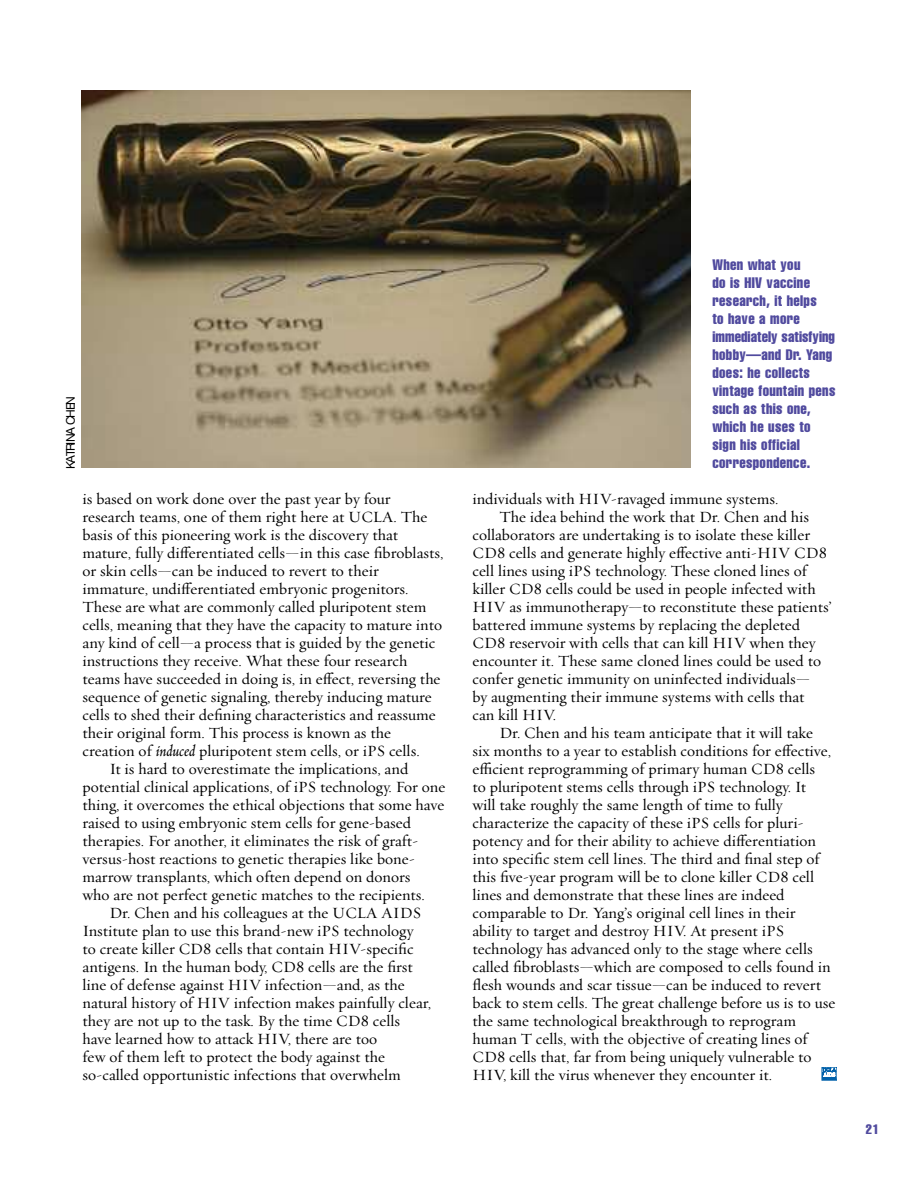
<style>
.page{position:relative;width:918px;height:1188px;background:#fff}
.page>*{position:absolute;margin:0;border:0;box-sizing:border-box;transform-origin:0 0}
.t1{font:15.75px "Requiem Text HTF Roman";color:#000}
.t2{font:extra-condensed 15px/18px "Helvetica";letter-spacing:.025em;color:#504a9e}
.t3{font:extra-condensed 13.5px "Helvetica";color:#504a9e}
.t4{font:12px "Helvetica Neue LT Pro";letter-spacing:-.125em;color:#000}
.s1{font-family:"Requiem Text HTF Italic"}
</style>
<div class="page">
<div style="left:822px;top:1067px;width:15px;height:13px;border:1px solid #0161aa"></div>
<svg style="left:823px;top:1067px;width:13px;height:13px"></svg>
<img style="left:81px;top:90px;width:610px;height:378px">
<p class="t2" style="left:712px;top:257px;width:124px">When what you<br>do is HIV vaccine research, it helps<br>to have a more immediately satisfying hobby—and Dr. Yang does: he collects vintage fountain pens such as this one, which he uses to sign his official</p>
<p class="t4" style="left:66px;top:463px;width:68px;rotate:-90deg">ATRINA CHEN</p>
<p class="t4" style="left:66px;top:469px;width:10px;rotate:-90deg">K</p>
<p class="t2" style="left:713px;top:455px;width:99px">correspondence.</p>
<p class="t1" style="left:82px;top:489px;width:310px">is based on work done over the past year by four</p>
<p class="t1" style="left:82px;top:507px;width:346px">research teams, one of them right here at UCLA. The</p>
<p class="t1" style="left:82px;top:525px;width:317px">basis of this pioneering work is the discovery that</p>
<p class="t1" style="left:82px;top:543px;width:362px">mature, fully diΩerentiated cells—in this case fibroblasts,</p>
<p class="t1" style="left:82px;top:561px;width:298px">or skin cells—can be induced to revert to their</p>
<p class="t1" style="left:82px;top:579px;width:328px">immature, undiΩerentiated embryonic progenitors.</p>
<p class="t1" style="left:82px;top:597px;width:346px">These are what are commonly called pluripotent stem</p>
<p class="t1" style="left:82px;top:615px;width:361px">cells, meaning that they have the capacity to mature into</p>
<p class="t1" style="left:82px;top:633px;width:354px">any kind of cell—a process that is guided by the genetic</p>
<p class="t1" style="left:82px;top:651px;width:326px">instructions they receive. What these four research</p>
<p class="t1" style="left:82px;top:669px;width:360px">teams have succeeded in doing is, in eΩect, reversing the</p>
<p class="t1" style="left:82px;top:687px;width:351px">sequence of genetic signaling, thereby inducing mature</p>
<p class="t1" style="left:82px;top:705px;width:355px">cells to shed their defining characteristics and reassume</p>
<p class="t1" style="left:82px;top:723px;width:310px">their original form. This process is known as the</p>
<p class="t1" style="left:82px;top:741px;width:339px">creation of <span class="s1">induced</span> pluripotent stem cells, or iPS cells.</p>
<p class="t1" style="left:109px;top:759px;width:300px">It is hard to overestimate the implications, and</p>
<p class="t1" style="left:82px;top:777px;width:364px">potential clinical applications, of iPS technology. For one</p>
<p class="t1" style="left:82px;top:795px;width:363px">thing, it overcomes the ethical objections that some have</p>
<p class="t1" style="left:82px;top:813px;width:330px">raised to using embryonic stem cells for gene-based</p>
<p class="t1" style="left:82px;top:831px;width:337px">therapies. For another, it eliminates the risk of graft-</p>
<p class="t1" style="left:83px;top:849px;width:334px">versus-host reactions to genetic therapies like bone-</p>
<p class="t1" style="left:82px;top:867px;width:330px">marrow transplants, which often depend on donors</p>
<p class="t1" style="left:83px;top:885px;width:344px">who are not perfect genetic matches to the recipients.</p>
<p class="t1" style="left:110px;top:903px;width:313px">Dr. Chen and his colleagues at the UCLA AIDS</p>
<p class="t1" style="left:83px;top:921px;width:333px">Institute plan to use this brand-new iPS technology</p>
<p class="t1" style="left:82px;top:939px;width:333px">to create killer CD8 cells that contain HIV-specific</p>
<p class="t1" style="left:83px;top:957px;width:332px">antigens. In the human body, CD8 cells are the first</p>
<p class="t1" style="left:83px;top:975px;width:324px">line of defense against HIV infection—and, as the</p>
<p class="t1" style="left:83px;top:993px;width:350px">natural history of HIV infection makes painfully clear,</p>
<p class="t1" style="left:83px;top:1011px;width:319px">they are not up to the task. By the time CD8 cells</p>
<p class="t1" style="left:83px;top:1029px;width:296px">have learned how to attack HIV, there are too</p>
<p class="t1" style="left:82px;top:1047px;width:304px">few of them left to protect the body against the</p>
<p class="t1" style="left:82px;top:1065px;width:320px">so-called opportunistic infections that overwhelm</p>
<p class="t1" style="left:472px;top:489px;width:307px">individuals with HIV-ravaged immune systems.</p>
<p class="t1" style="left:499px;top:507px;width:311px">The idea behind the work that Dr. Chen and his</p>
<p class="t1" style="left:472px;top:525px;width:339px">collaborators are undertaking is to isolate these killer</p>
<p class="t1" style="left:472px;top:543px;width:356px">CD8 cells and generate highly eΩective anti-HIV CD8</p>
<p class="t1" style="left:472px;top:561px;width:336px">cell lines using iPS technology. These cloned lines of</p>
<p class="t1" style="left:472px;top:579px;width:345px">killer CD8 cells could be used in people infected with</p>
<p class="t1" style="left:472px;top:597px;width:361px">HIV as immunotherapy—to reconstitute these patients’</p>
<p class="t1" style="left:472px;top:615px;width:329px">battered immune systems by replacing the depleted</p>
<p class="t1" style="left:472px;top:633px;width:345px">CD8 reservoir with cells that can kill HIV when they</p>
<p class="t1" style="left:472px;top:651px;width:350px">encounter it. These same cloned lines could be used to</p>
<p class="t1" style="left:472px;top:669px;width:339px">confer genetic immunity on uninfected individuals—</p>
<p class="t1" style="left:472px;top:687px;width:334px">by augmenting their immune systems with cells that</p>
<p class="t1" style="left:472px;top:705px;width:85px">can kill HIV.</p>
<p class="t1" style="left:499px;top:723px;width:315px">Dr. Chen and his team anticipate that it will take</p>
<p class="t1" style="left:472px;top:741px;width:360px">six months to a year to establish conditions for eΩective,</p>
<p class="t1" style="left:472px;top:759px;width:344px">e≈cient reprogramming of primary human CD8 cells</p>
<p class="t1" style="left:472px;top:777px;width:335px">to pluripotent stems cells through iPS technology. It</p>
<p class="t1" style="left:472px;top:795px;width:312px">will take roughly the same length of time to fully</p>
<p class="t1" style="left:472px;top:813px;width:333px">characterize the capacity of these iPS cells for pluri-</p>
<p class="t1" style="left:472px;top:831px;width:345px">potency and for their ability to achieve diΩerentiation</p>
<p class="t1" style="left:472px;top:849px;width:349px">into specific stem cell lines. The third and final step of</p>
<p class="t1" style="left:472px;top:867px;width:343px">this five-year program will be to clone killer CD8 cell</p>
<p class="t1" style="left:472px;top:885px;width:314px">lines and demonstrate that these lines are indeed</p>
<p class="t1" style="left:472px;top:903px;width:325px">comparable to Dr. Yang’s original cell lines in their</p>
<p class="t1" style="left:472px;top:921px;width:313px">ability to target and destroy HIV. At present iPS</p>
<p class="t1" style="left:472px;top:939px;width:342px">technology has advanced only to the stage where cells</p>
<p class="t1" style="left:472px;top:957px;width:360px">called fibroblasts—which are composed to cells found in</p>
<p class="t1" style="left:472px;top:975px;width:350px">flesh wounds and scar tissue—can be induced to revert</p>
<p class="t1" style="left:472px;top:993px;width:364px">back to stem cells. The great challenge before us is to use</p>
<p class="t1" style="left:472px;top:1011px;width:325px">the same technological breakthrough to reprogram</p>
<p class="t1" style="left:472px;top:1029px;width:337px">human T cells, with the objective of creating lines of</p>
<p class="t1" style="left:472px;top:1047px;width:341px">CD8 cells that, far from being uniquely vulnerable to</p>
<p class="t1" style="left:472px;top:1065px;width:301px">HIV, kill the virus whenever they encounter it.</p>
<p class="t3" style="left:866px;top:1124px;width:15px">21</p>
</div>
